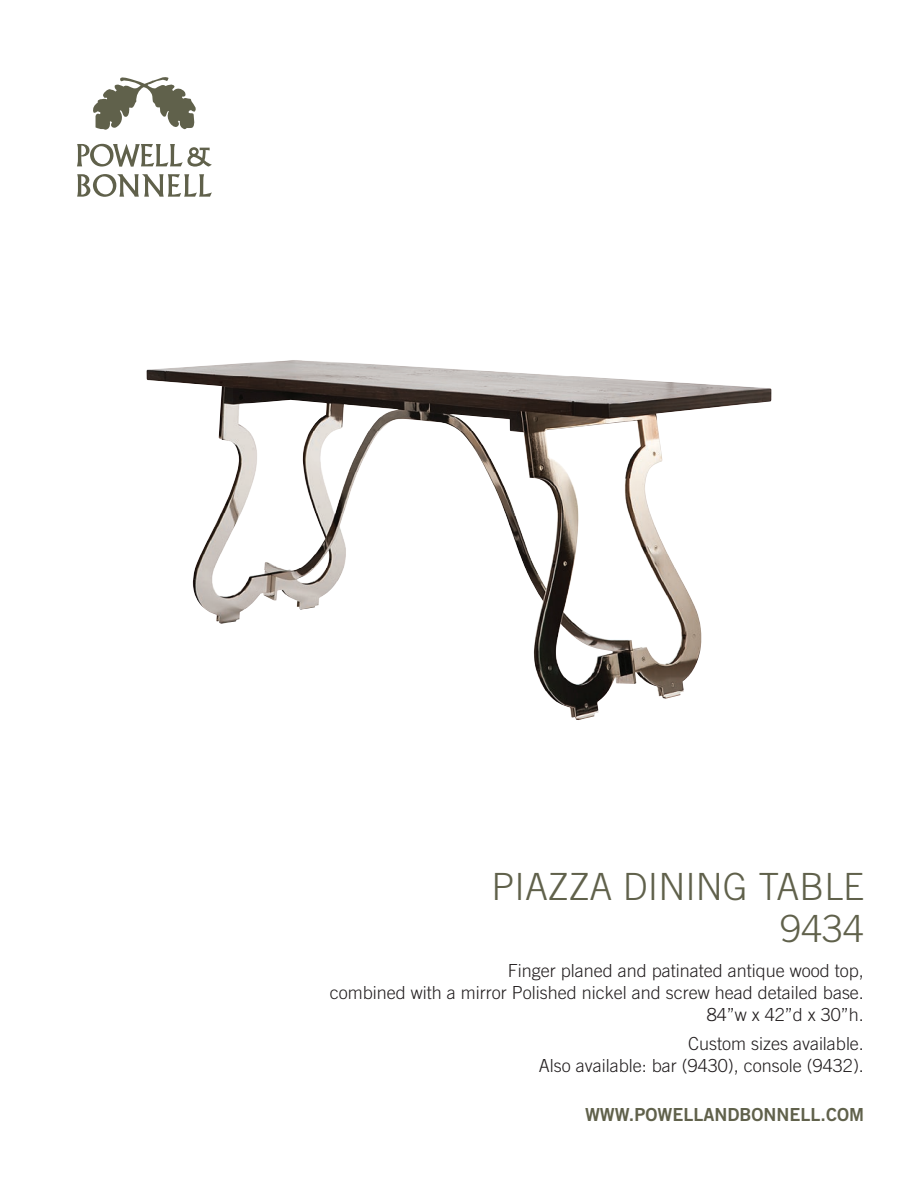
<style>
.page{position:relative;width:918px;height:1188px;background:#fff}
.page>*{position:absolute;margin:0;border:0;box-sizing:border-box;transform-origin:0 0}
.t1{font:300 37.5px/42px "Trade Gothic";color:#60614b;text-align:right}
.t2{font:300 18px/21.6px "Trade Gothic";color:#231f20;text-align:right}
.t3{font:18px "Trade Gothic Bold Two";color:#60614b}
</style>
<div class="page">
<img style="left:147px;top:360px;width:624px;height:360px">
<svg style="left:93px;top:77px;width:103px;height:53px"></svg>
<svg style="left:77px;top:144px;width:135px;height:23px"></svg>
<svg style="left:77px;top:174px;width:135px;height:23px"></svg>
<h1 class="t1" style="left:492px;top:865px;width:374px">PIAZZA DINING TABLE<br>9434</h1>
<p class="t2" style="left:330px;top:960px;width:536px">Finger planed and patinated antique wood top,<br>combined with a mirror Polished nickel and screw head detailed base.<br>84”w x 42”d x 30”h.</p>
<p class="t2" style="left:539px;top:1033px;width:327px">Custom sizes available.<br>Also available: bar (9430), console (9432).</p>
<p class="t3" style="left:585px;top:1103px;width:280px">WWW.POWELLANDBONNELL.COM</p>
</div>
